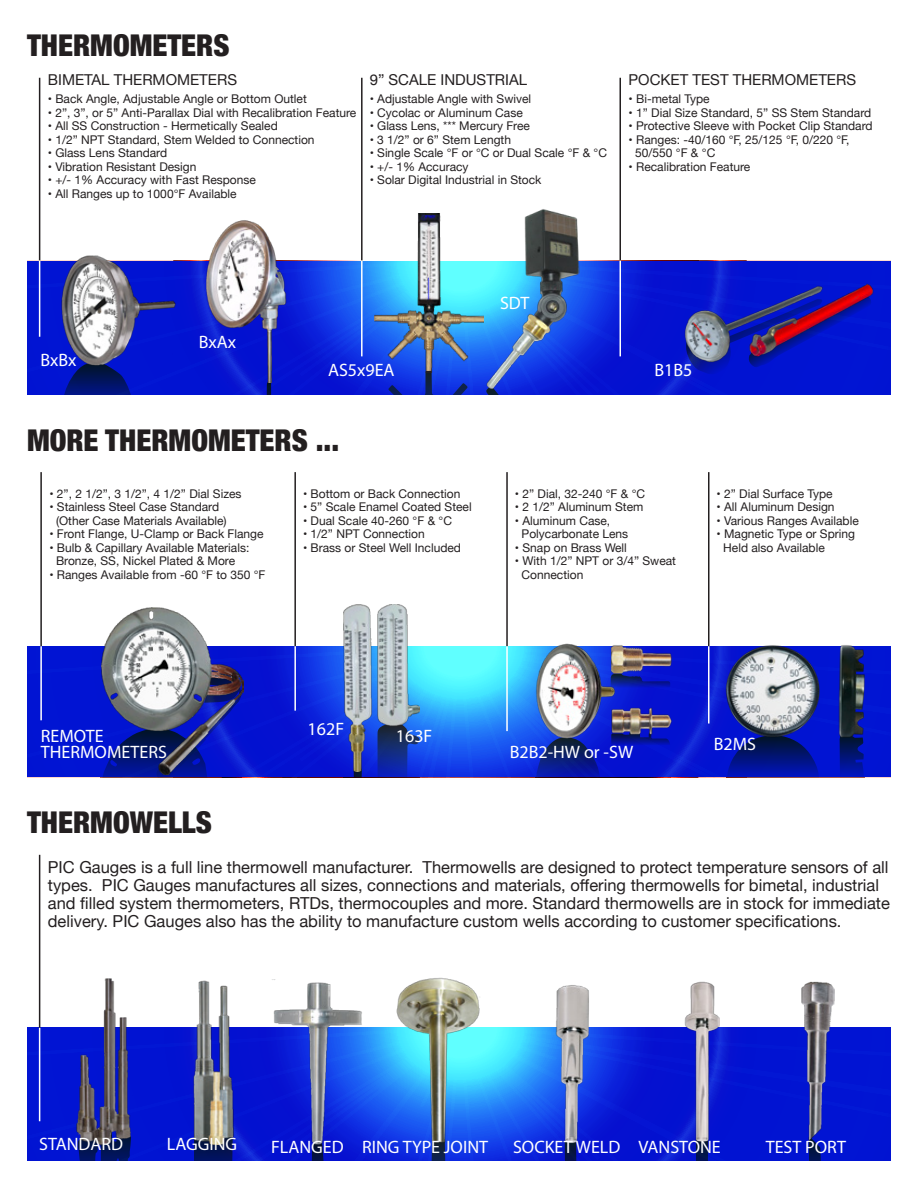
<style>
.page{position:relative;width:918px;height:1188px;background:#fff}
.page>*{position:absolute;margin:0;border:0;box-sizing:border-box;transform-origin:0 0}
.t1{font:900 condensed 30px "Helvetica Neue";color:#231f20}
.t2{font:18px/16.5px "Myriad Pro";color:#fff}
.t3{font:16.5px/18px "Helvetica Neue";color:#231f20}
.t4{font:15px "Helvetica Neue";color:#231f20}
.t5{font:12px/13.5px "Helvetica Neue";color:#231f20}
</style>
<div class="page">
<svg style="left:27px;top:261px;width:864px;height:134px;background:#0922d8"></svg>
<svg style="left:686px;top:370px;width:185px;height:4px"></svg>
<svg style="left:206px;top:382px;width:79px;height:13px"></svg>
<img style="left:484px;top:209px;width:95px;height:184px">
<img style="left:205px;top:220px;width:87px;height:162px">
<svg style="left:60px;top:363px;width:114px;height:32px;background:#01149e"></svg>
<img style="left:61px;top:255px;width:117px;height:111px">
<img style="left:374px;top:214px;width:110px;height:157px">
<svg style="left:374px;top:371px;width:203px;height:24px;background:#1330d3"></svg>
<img style="left:671px;top:267px;width:215px;height:103px">
<svg style="left:27px;top:646px;width:864px;height:131px;background:#1241de"></svg>
<svg style="left:840px;top:738px;width:25px;height:39px"></svg>
<svg style="left:727px;top:735px;width:95px;height:42px;background:#011392"></svg>
<svg style="left:536px;top:738px;width:134px;height:39px;background:#0718ae"></svg>
<svg style="left:344px;top:771px;width:75px;height:6px"></svg>
<svg style="left:101px;top:671px;width:140px;height:106px"></svg>
<img style="left:533px;top:643px;width:140px;height:95px">
<img style="left:102px;top:608px;width:141px;height:167px">
<img style="left:344px;top:604px;width:75px;height:167px">
<img style="left:725px;top:645px;width:96px;height:93px">
<img style="left:834px;top:645px;width:35px;height:93px">
<svg style="left:27px;top:1028px;width:864px;height:133px;background:#0b2bd9"></svg>
<svg style="left:274px;top:1146px;width:87px;height:15px"></svg>
<img style="left:271px;top:982px;width:93px;height:164px">
<svg style="left:801px;top:1146px;width:32px;height:15px"></svg>
<svg style="left:685px;top:1143px;width:34px;height:18px"></svg>
<svg style="left:556px;top:1148px;width:32px;height:13px"></svg>
<svg style="left:398px;top:1144px;width:80px;height:17px"></svg>
<svg style="left:194px;top:1144px;width:39px;height:17px"></svg>
<svg style="left:78px;top:1145px;width:53px;height:16px"></svg>
<img style="left:76px;top:978px;width:57px;height:167px">
<img style="left:189px;top:980px;width:55px;height:164px">
<img style="left:396px;top:978px;width:84px;height:166px">
<img style="left:542px;top:985px;width:59px;height:163px">
<img style="left:684px;top:981px;width:36px;height:162px">
<img style="left:800px;top:981px;width:35px;height:165px">
<hr style="left:39px;top:78px;width:1px;height:183px;background:#231f20">
<hr style="left:40px;top:472px;width:2px;height:174px;background:#231f20">
<hr style="left:39px;top:855px;width:1px;height:173px;background:#231f20">
<hr style="left:361px;top:78px;width:2px;height:183px;background:#231f20">
<hr style="left:294px;top:472px;width:2px;height:174px;background:#231f20">
<hr style="left:620px;top:78px;width:1px;height:183px;background:#231f20">
<hr style="left:506px;top:472px;width:2px;height:174px;background:#231f20">
<hr style="left:708px;top:472px;width:2px;height:174px;background:#231f20">
<hr style="left:39px;top:261px;width:1px;height:76px;background:#fff">
<hr style="left:40px;top:646px;width:2px;height:74px;background:#fff">
<hr style="left:39px;top:1028px;width:1px;height:93px;background:#fff">
<hr style="left:361px;top:261px;width:2px;height:95px;background:#fff">
<hr style="left:294px;top:646px;width:2px;height:65px;background:#fff">
<hr style="left:620px;top:261px;width:1px;height:95px;background:#fff">
<hr style="left:506px;top:646px;width:2px;height:85px;background:#fff">
<hr style="left:708px;top:646px;width:2px;height:78px;background:#fff">
<h1 class="t1" style="left:27px;top:21px;width:204px">THERMOMETERS</h1>
<p class="t4" style="left:48px;top:69px;width:191px">BIMETAL THERMOMETERS</p>
<p class="t4" style="left:370px;top:69px;width:159px">9” SCALE INDUSTRIAL</p>
<p class="t4" style="left:629px;top:69px;width:229px">POCKET TEST THERMOMETERS</p>
<p class="t5" style="left:48px;top:93px;width:260px">• Back Angle, Adjustable Angle or Bottom Outlet</p>
<p class="t5" style="left:48px;top:107px;width:310px">• 2”, 3”, or 5” Anti-Parallax Dial with Recalibration Feature</p>
<p class="t5" style="left:48px;top:120px;width:231px">• All SS Construction - Hermetically Sealed</p>
<p class="t5" style="left:48px;top:134px;width:268px">• 1/2” NPT Standard, Stem Welded to Connection</p>
<p class="t5" style="left:48px;top:147px;width:121px">• Glass Lens Standard</p>
<p class="t5" style="left:48px;top:161px;width:150px">• Vibration Resistant Design</p>
<p class="t5" style="left:48px;top:174px;width:210px">• +/- 1% Accuracy with Fast Response</p>
<p class="t5" style="left:48px;top:188px;width:190px">• All Ranges up to 1000°F Available</p>
<p class="t5" style="left:370px;top:93px;width:163px">• Adjustable Angle with Swivel</p>
<p class="t5" style="left:370px;top:107px;width:155px">• Cycolac or Aluminum Case</p>
<p class="t5" style="left:370px;top:120px;width:162px">• Glass Lens, *** Mercury Free</p>
<p class="t5" style="left:370px;top:134px;width:143px">• 3 1/2” or 6” Stem Length</p>
<p class="t5" style="left:370px;top:147px;width:239px">• Single Scale °F or °C or Dual Scale °F &amp; °C</p>
<p class="t5" style="left:370px;top:161px;width:100px">• +/- 1% Accuracy</p>
<p class="t5" style="left:370px;top:174px;width:173px">• Solar Digital Industrial in Stock</p>
<p class="t5" style="left:629px;top:93px;width:83px">• Bi-metal Type</p>
<p class="t5" style="left:629px;top:107px;width:244px">• 1” Dial Size Standard, 5” SS Stem Standard</p>
<p class="t5" style="left:629px;top:120px;width:245px">• Protective Sleeve with Pocket Clip Standard</p>
<p class="t5" style="left:635px;top:134px;width:216px;text-indent:-7px">• Ranges: -40/160 °F, 25/125 °F, 0/220 °F,<br>50/550 °F &amp; °C</p>
<p class="t5" style="left:629px;top:161px;width:123px">• Recalibration Feature</p>
<h2 class="t2" style="left:40px;top:351px;width:38px">BxBx</h2>
<h2 class="t2" style="left:199px;top:333px;width:39px">BxAx</h2>
<h2 class="t2" style="left:328px;top:362px;width:68px">AS5x9EA</h2>
<h1 class="t1" style="left:27px;top:415px;width:314px">MORE THERMOMETERS ...</h1>
<p class="t5" style="left:49px;top:488px;width:194px">• 2”, 2 1/2”, 3 1/2”, 4 1/2” Dial Sizes</p>
<p class="t5" style="left:56px;top:501px;width:172px;text-indent:-7px">• Stainless Steel Case Standard (Other Case Materials Available)</p>
<p class="t5" style="left:49px;top:528px;width:216px">• Front Flange, U-Clamp or Back Flange</p>
<p class="t5" style="left:56px;top:542px;width:195px;text-indent:-7px">• Bulb &amp; Capillary Available Materials:<br>Bronze, SS, Nickel Plated &amp; More</p>
<p class="t5" style="left:49px;top:569px;width:218px">• Ranges Available from -60 °F to 350 °F</p>
<p class="t5" style="left:303px;top:488px;width:159px">• Bottom or Back Connection</p>
<p class="t5" style="left:303px;top:501px;width:170px">• 5” Scale Enamel Coated Steel</p>
<p class="t5" style="left:303px;top:515px;width:150px">• Dual Scale 40-260 °F &amp; °C</p>
<p class="t5" style="left:303px;top:528px;width:123px">• 1/2” NPT Connection</p>
<p class="t5" style="left:303px;top:542px;width:159px">• Brass or Steel Well Included</p>
<h2 class="t2" style="left:500px;top:295px;width:31px">SDT</h2>
<h2 class="t2" style="left:654px;top:362px;width:39px">B1B5</h2>
<p class="t5" style="left:515px;top:488px;width:132px">• 2” Dial, 32-240 °F &amp; °C</p>
<p class="t5" style="left:515px;top:501px;width:130px">• 2 1/2” Aluminum Stem</p>
<p class="t5" style="left:522px;top:515px;width:108px;text-indent:-7px">• Aluminum Case,<br>Polycarbonate Lens</p>
<p class="t5" style="left:515px;top:542px;width:113px">• Snap on Brass Well</p>
<p class="t5" style="left:522px;top:555px;width:156px;text-indent:-7px">• With 1/2” NPT or 3/4” Sweat<br>Connection</p>
<p class="t5" style="left:717px;top:488px;width:117px">• 2” Dial Surface Type</p>
<p class="t5" style="left:717px;top:501px;width:120px">• All Aluminum Design</p>
<p class="t5" style="left:717px;top:515px;width:144px">• Various Ranges Available</p>
<p class="t5" style="left:723px;top:528px;width:133px;text-indent:-7px">• Magnetic Type or Spring<br>Held also Available</p>
<h2 class="t2" style="left:41px;top:727px;width:128px">REMOTE<br>THERMOMETERS</h2>
<h1 class="t1" style="left:27px;top:798px;width:186px">THERMOWELLS</h1>
<h2 class="t2" style="left:308px;top:721px;width:38px">162F</h2>
<h2 class="t2" style="left:396px;top:727px;width:38px">163F</h2>
<h2 class="t2" style="left:510px;top:744px;width:125px">B2B2-HW or -SW</h2>
<h2 class="t2" style="left:714px;top:735px;width:44px">B2MS</h2>
<p class="t3" style="left:48px;top:859px;width:844px">PIC Gauges is a full line thermowell manufacturer. Thermowells are designed to protect temperature sensors of all types. PIC Gauges manufactures all sizes, connections and materials, offering thermowells for bimetal, industrial and filled system thermometers, RTDs, thermocouples and more. Standard thermowells are in stock for immediate delivery. PIC Gauges also has the ability to manufacture custom wells according to customer specifications.</p>
<h2 class="t2" style="left:39px;top:1135px;width:85px">STANDARD</h2>
<h2 class="t2" style="left:167px;top:1135px;width:72px">LAGGING</h2>
<h2 class="t2" style="left:271px;top:1138px;width:219px">FLANGED RING TYPE JOINT</h2>
<h2 class="t2" style="left:513px;top:1138px;width:209px">SOCKET WELD VANSTONE</h2>
<h2 class="t2" style="left:766px;top:1138px;width:82px">TEST PORT</h2>
</div>
